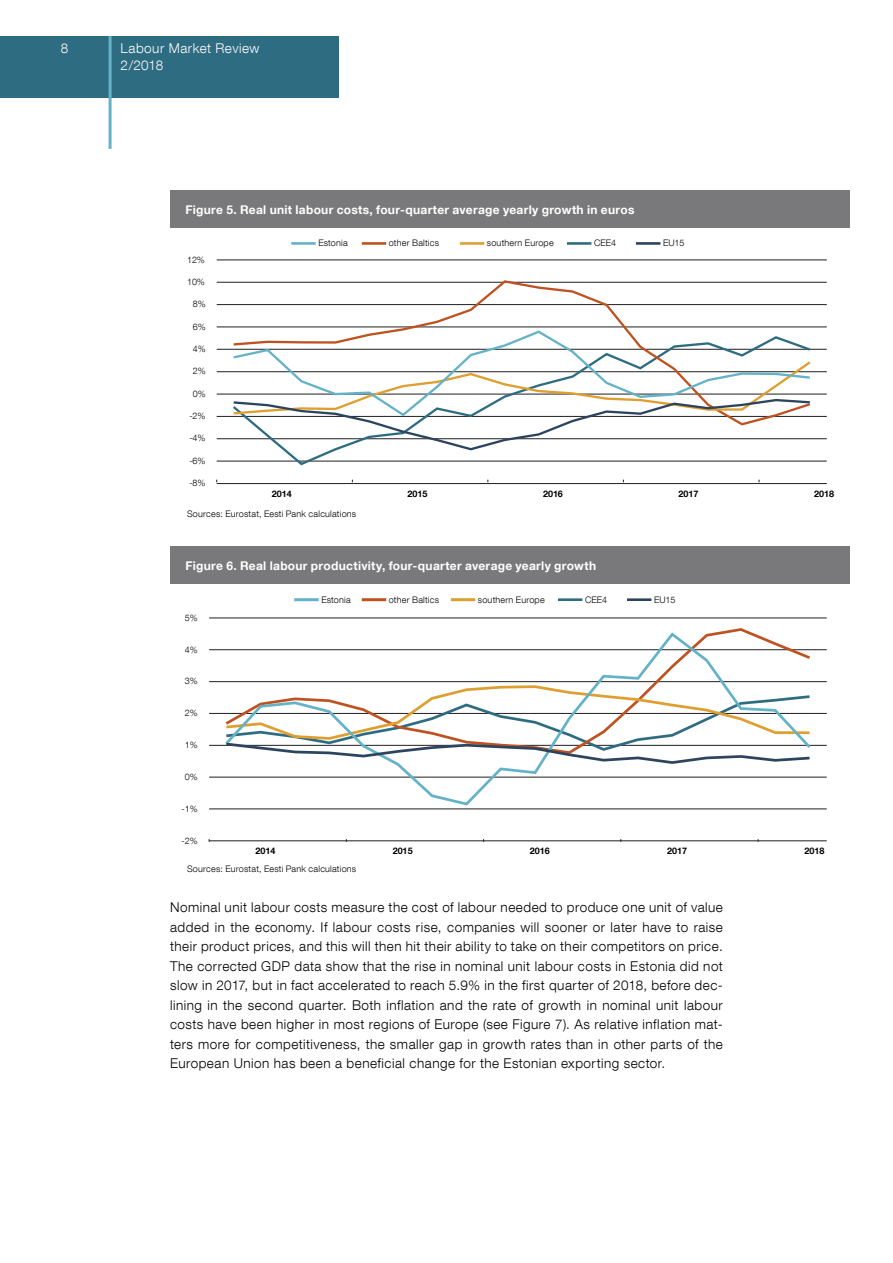
<style>
.page{position:relative;width:893px;height:1263px;background:#fff}
.page>*{position:absolute;margin:0;border:0;box-sizing:border-box;transform-origin:0 0}
.t1{font:300 13.5px/19.5px "Helvetica Neue LT Com";letter-spacing:.035em;color:#000;text-align:justify}
.t2{font:300 13.5px/16.5px "Helvetica Neue LT Com";letter-spacing:.035em;color:#fff}
.t3{font:700 12px "Helvetica Neue LT Com";letter-spacing:.025em;color:#fff}
.t4{font:300 9px "Helvetica Neue LT Com";letter-spacing:.025em;color:#000}
.t5{font:700 9px "Helvetica Neue LT Com";letter-spacing:-.005em;color:#000}
</style>
<div class="page">
<div style="left:0;top:36px;width:339px;height:61px;background:#2e6c81"></div>
<hr style="left:109px;top:36px;width:3px;height:113px;background:#64b2c7">
<div style="left:170px;top:191px;width:680px;height:37px;background:#79787a"></div>
<hr style="left:567px;top:242px;width:24px;height:3px;background:#2e6c81">
<hr style="left:362px;top:242px;width:24px;height:3px;background:#be5221">
<hr style="left:460px;top:242px;width:24px;height:3px;background:#df9e30">
<hr style="left:291px;top:242px;width:25px;height:3px;background:#64b2c7">
<hr style="left:636px;top:242px;width:24px;height:3px;background:#2c445e">
<hr style="left:217px;top:483px;width:610px;height:1px;background:#1f1e21">
<hr style="left:217px;top:461px;width:610px;height:1px;background:#1f1e21">
<hr style="left:217px;top:438px;width:610px;height:1px;background:#1f1e21">
<hr style="left:217px;top:416px;width:610px;height:1px;background:#1f1e21">
<hr style="left:217px;top:371px;width:610px;height:1px;background:#1f1e21">
<hr style="left:217px;top:349px;width:610px;height:1px;background:#1f1e21">
<hr style="left:217px;top:327px;width:610px;height:1px;background:#1f1e21">
<hr style="left:217px;top:304px;width:610px;height:1px;background:#1f1e21">
<hr style="left:217px;top:282px;width:610px;height:1px;background:#1f1e21">
<hr style="left:217px;top:260px;width:610px;height:1px;background:#1f1e21">
<hr style="left:217px;top:394px;width:610px;height:1px;background:#1f1e21">
<svg style="left:230px;top:348px;width:583px;height:118px"></svg>
<svg style="left:231px;top:280px;width:582px;height:79px"></svg>
<svg style="left:231px;top:329px;width:581px;height:30px"></svg>
<svg style="left:231px;top:359px;width:582px;height:93px"></svg>
<div style="left:170px;top:547px;width:680px;height:37px;background:#79787a"></div>
<hr style="left:558px;top:598px;width:24px;height:3px;background:#2e6c81">
<hr style="left:362px;top:598px;width:24px;height:3px;background:#be5221">
<hr style="left:451px;top:598px;width:24px;height:3px;background:#df9e30">
<hr style="left:294px;top:598px;width:25px;height:3px;background:#64b2c7">
<hr style="left:627px;top:598px;width:24px;height:3px;background:#2c445e">
<hr style="left:209px;top:840px;width:618px;height:1px;background:#1f1e21">
<hr style="left:209px;top:809px;width:618px;height:1px;background:#1f1e21">
<hr style="left:209px;top:745px;width:618px;height:1px;background:#1f1e21">
<hr style="left:209px;top:713px;width:618px;height:1px;background:#1f1e21">
<hr style="left:209px;top:681px;width:618px;height:1px;background:#1f1e21">
<hr style="left:209px;top:649px;width:618px;height:1px;background:#1f1e21">
<hr style="left:209px;top:618px;width:618px;height:1px;background:#1f1e21">
<hr style="left:209px;top:777px;width:618px;height:1px;background:#1f1e21">
<svg style="left:222px;top:630px;width:591px;height:176px"></svg>
<svg style="left:223px;top:684px;width:589px;height:81px"></svg>
<p class="t2" style="left:61px;top:40px;width:9px">8</p>
<p class="t2" style="left:121px;top:40px;width:140px">Labour Market Review<br>2/2018</p>
<p class="t3" style="left:186px;top:202px;width:450px">Figure 5. Real unit labour costs, four-quarter average yearly growth in euros</p>
<p class="t4" style="left:187px;top:254px;width:19px">12%</p>
<p class="t4" style="left:187px;top:276px;width:19px">10%</p>
<p class="t4" style="left:193px;top:299px;width:14px">8%</p>
<p class="t4" style="left:193px;top:321px;width:14px">6%</p>
<p class="t4" style="left:193px;top:343px;width:14px">4%</p>
<p class="t4" style="left:193px;top:366px;width:14px">2%</p>
<p class="t4" style="left:193px;top:388px;width:14px">0%</p>
<p class="t4" style="left:189px;top:410px;width:18px">-2%</p>
<p class="t4" style="left:189px;top:433px;width:18px">-4%</p>
<p class="t4" style="left:189px;top:455px;width:18px">-6%</p>
<p class="t4" style="left:189px;top:477px;width:18px">-8%</p>
<p class="t4" style="left:318px;top:238px;width:31px">Estonia</p>
<p class="t4" style="left:389px;top:238px;width:52px">other Baltics</p>
<p class="t4" style="left:487px;top:238px;width:68px">southern Europe</p>
<p class="t4" style="left:594px;top:238px;width:24px">CEE4</p>
<p class="t4" style="left:663px;top:238px;width:23px">EU15</p>
<p class="t5" style="left:272px;top:488px;width:21px">2014</p>
<p class="t5" style="left:407px;top:488px;width:21px">2015</p>
<p class="t5" style="left:543px;top:488px;width:21px">2016</p>
<p class="t5" style="left:679px;top:488px;width:21px">2017</p>
<p class="t5" style="left:814px;top:488px;width:21px">2018</p>
<p class="t4" style="left:187px;top:508px;width:171px">Sources: Eurostat, Eesti Pank calculations</p>
<p class="t3" style="left:186px;top:558px;width:412px">Figure 6. Real labour productivity, four-quarter average yearly growth</p>
<p class="t4" style="left:185px;top:612px;width:14px">5%</p>
<p class="t4" style="left:185px;top:644px;width:14px">4%</p>
<p class="t4" style="left:185px;top:676px;width:14px">3%</p>
<p class="t4" style="left:185px;top:707px;width:14px">2%</p>
<p class="t4" style="left:185px;top:739px;width:14px">1%</p>
<p class="t4" style="left:185px;top:771px;width:14px">0%</p>
<p class="t4" style="left:181px;top:803px;width:18px">-1%</p>
<p class="t4" style="left:181px;top:835px;width:18px">-2%</p>
<p class="t4" style="left:321px;top:594px;width:31px">Estonia</p>
<p class="t4" style="left:389px;top:594px;width:52px">other Baltics</p>
<p class="t4" style="left:478px;top:594px;width:68px">southern Europe</p>
<p class="t4" style="left:585px;top:594px;width:24px">CEE4</p>
<p class="t4" style="left:654px;top:594px;width:23px">EU15</p>
<p class="t5" style="left:255px;top:845px;width:22px">2014</p>
<p class="t5" style="left:393px;top:845px;width:22px">2015</p>
<p class="t5" style="left:530px;top:845px;width:22px">2016</p>
<p class="t5" style="left:667px;top:845px;width:22px">2017</p>
<p class="t5" style="left:804px;top:845px;width:22px">2018</p>
<p class="t4" style="left:187px;top:864px;width:171px">Sources: Eurostat, Eesti Pank calculations</p>
<p class="t1" style="left:170px;top:897px;width:554px">Nominal unit labour costs measure the cost of labour needed to produce one unit of value added in the economy. If labour costs rise, companies will sooner or later have to raise their product prices, and this will then hit their ability to take on their competitors on price.<br>The corrected GDP data show that the rise in nominal unit labour costs in Estonia did not slow in 2017, but in fact accelerated to reach 5.9% in the first quarter of 2018, before dec&shy;lining in the second quarter. Both inflation and the rate of growth in nominal unit labour costs have been higher in most regions of Europe (see Figure 7). As relative inflation mat&shy;ters more for competitiveness, the smaller gap in growth rates than in other parts of the European Union has been a beneficial change for the Estonian exporting sector.</p>
</div>
